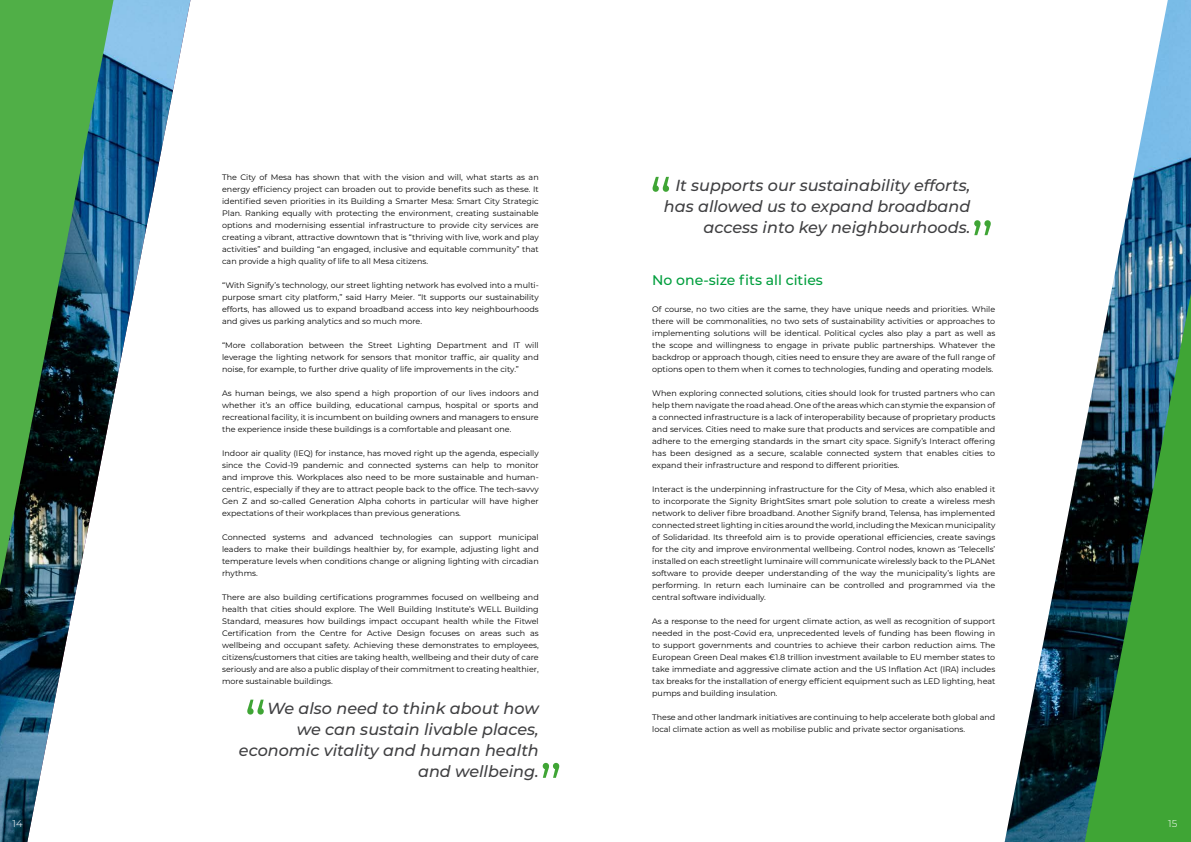
<style>
.page{position:relative;width:1191px;height:842px;background:#fff}
.page>*{position:absolute;margin:0;border:0;box-sizing:border-box;transform-origin:0 0}
.t1{font:60px "Montserrat";color:#3fa535}
.t2{font:italic 500 16px/21px "Montserrat";color:#404042;text-align:right}
.t3{font:500 14px "Montserrat";color:#009e3d}
.t4{font:300 10px "Montserrat";color:#fff}
.t5{font:8px/12px "Montserrat";color:#000;text-align:justify}
</style>
<div class="page">
<img style="left:1004px;top:0;width:187px;height:842px">
<svg style="left:1084px;top:293px;width:107px;height:549px;background:#337547"></svg>
<img style="left:0;top:0;width:190px;height:842px">
<svg style="left:0;top:0;width:114px;height:586px;background:#417e51"></svg>
<p class="t5" style="left:222px;top:171px;width:318px">The City of Mesa has shown that with the vision and will, what starts as an energy efficiency project can broaden out to provide benefits such as these. It identified seven priorities in its Building a Smarter Mesa: Smart City Strategic Plan. Ranking equally with protecting the environment, creating sustainable options and modernising essential infrastructure to provide city services are creating a vibrant, attractive downtown that is “thriving with live, work and play activities” and building “an engaged, inclusive and equitable community” that can provide a high quality of life to all Mesa citizens.</p>
<p class="t5" style="left:222px;top:279px;width:318px">“With Signify’s technology, our street lighting network has evolved into a multi&shy;purpose smart city platform,” said Harry Meier. “It supports our sustainability efforts, has allowed us to expand broadband access into key neighbourhoods and gives us parking analytics and so much more.</p>
<p class="t5" style="left:222px;top:339px;width:318px">“More collaboration between the Street Lighting Department and IT will leverage the lighting network for sensors that monitor traffic, air quality and noise, for example, to further drive quality of life improvements in the city.”</p>
<p class="t5" style="left:222px;top:387px;width:318px">As human beings, we also spend a high proportion of our lives indoors and whether it’s an office building, educational campus, hospital or sports and recreational facility, it is incumbent on building owners and managers to ensure the experience inside these buildings is a comfortable and pleasant one.</p>
<p class="t5" style="left:222px;top:447px;width:318px">Indoor air quality (IEQ) for instance, has moved right up the agenda, especially since the Covid-19 pandemic and connected systems can help to monitor and improve this. Workplaces also need to be more sustainable and human&shy;centric, especially if they are to attract people back to the office. The tech-savvy Gen Z and so-called Generation Alpha cohorts in particular will have higher expectations of their workplaces than previous generations.</p>
<p class="t5" style="left:222px;top:531px;width:318px">Connected systems and advanced technologies can support municipal leaders to make their buildings healthier by, for example, adjusting light and temperature levels when conditions change or aligning lighting with circadian rhythms.</p>
<p class="t5" style="left:222px;top:591px;width:318px">There are also building certifications programmes focused on wellbeing and health that cities should explore. The Well Building Institute’s WELL Building Standard, measures how buildings impact occupant health while the Fitwel Certification from the Centre for Active Design focuses on areas such as wellbeing and occupant safety. Achieving these demonstrates to employees, citizens/customers that cities are taking health, wellbeing and their duty of care seriously and are also a public display of their commitment to creating healthier, more sustainable buildings.</p>
<h1 class="t1" style="left:244px;top:682px;width:24px">“</h1>
<h2 class="t2" style="left:239px;top:697px;width:301px">We also need to think about how<br>we can sustain livable places, economic vitality and human health and wellbeing.</h2>
<h1 class="t1" style="left:539px;top:745px;width:24px">”</h1>
<h1 class="t1" style="left:649px;top:159px;width:24px">“</h1>
<h2 class="t2" style="left:664px;top:174px;width:308px">It supports our sustainability efforts, has allowed us to expand broadband access into key neighbourhoods.</h2>
<h1 class="t1" style="left:971px;top:203px;width:24px">”</h1>
<h3 class="t3" style="left:652px;top:270px;width:172px">No one-size fits all cities</h3>
<p class="t5" style="left:652px;top:303px;width:345px">Of course, no two cities are the same, they have unique needs and priorities. While there will be commonalities, no two sets of sustainability activities or approaches to implementing solutions will be identical. Political cycles also play a part as well as the scope and willingness to engage in private public partnerships. Whatever the backdrop or approach though, cities need to ensure they are aware of the full range of options open to them when it comes to technologies, funding and operating models.</p>
<p class="t5" style="left:652px;top:387px;width:345px">When exploring connected solutions, cities should look for trusted partners who can help them navigate the road ahead. One of the areas which can stymie the expansion of a connected infrastructure is a lack of interoperability because of proprietary products and services. Cities need to make sure that products and services are compatible and adhere to the emerging standards in the smart city space. Signify’s Interact offering has been designed as a secure, scalable connected system that enables cities to expand their infrastructure and respond to different priorities.</p>
<p class="t5" style="left:652px;top:483px;width:345px">Interact is the underpinning infrastructure for the City of Mesa, which also enabled it to incorporate the Signity BrightSites smart pole solution to create a wireless mesh network to deliver fibre broadband. Another Signify brand, Telensa, has implemented connected street lighting in cities around the world, including the Mexican municipality of Solidaridad. Its threefold aim is to provide operational efficiencies, create savings for the city and improve environmental wellbeing. Control nodes, known as ‘Telecells’ installed on each streetlight luminaire will communicate wirelessly back to the PLANet software to provide deeper understanding of the way the municipality’s lights are performing. In return each luminaire can be controlled and programmed via the central software individually.</p>
<p class="t5" style="left:652px;top:615px;width:345px">As a response to the need for urgent climate action, as well as recognition of support needed in the post-Covid era, unprecedented levels of funding has been flowing in to support governments and countries to achieve their carbon reduction aims. The European Green Deal makes €1.8 trillion investment available to EU member states to take immediate and aggressive climate action and the US Inflation Act (IRA) includes tax breaks for the installation of energy efficient equipment such as LED lighting, heat pumps and building insulation.</p>
<p class="t5" style="left:652px;top:711px;width:344px">These and other landmark initiatives are continuing to help accelerate both global and local climate action as well as mobilise public and private sector organisations.</p>
<p class="t4" style="left:13px;top:817px;width:12px">14</p>
<p class="t4" style="left:1168px;top:817px;width:11px">15</p>
</div>
